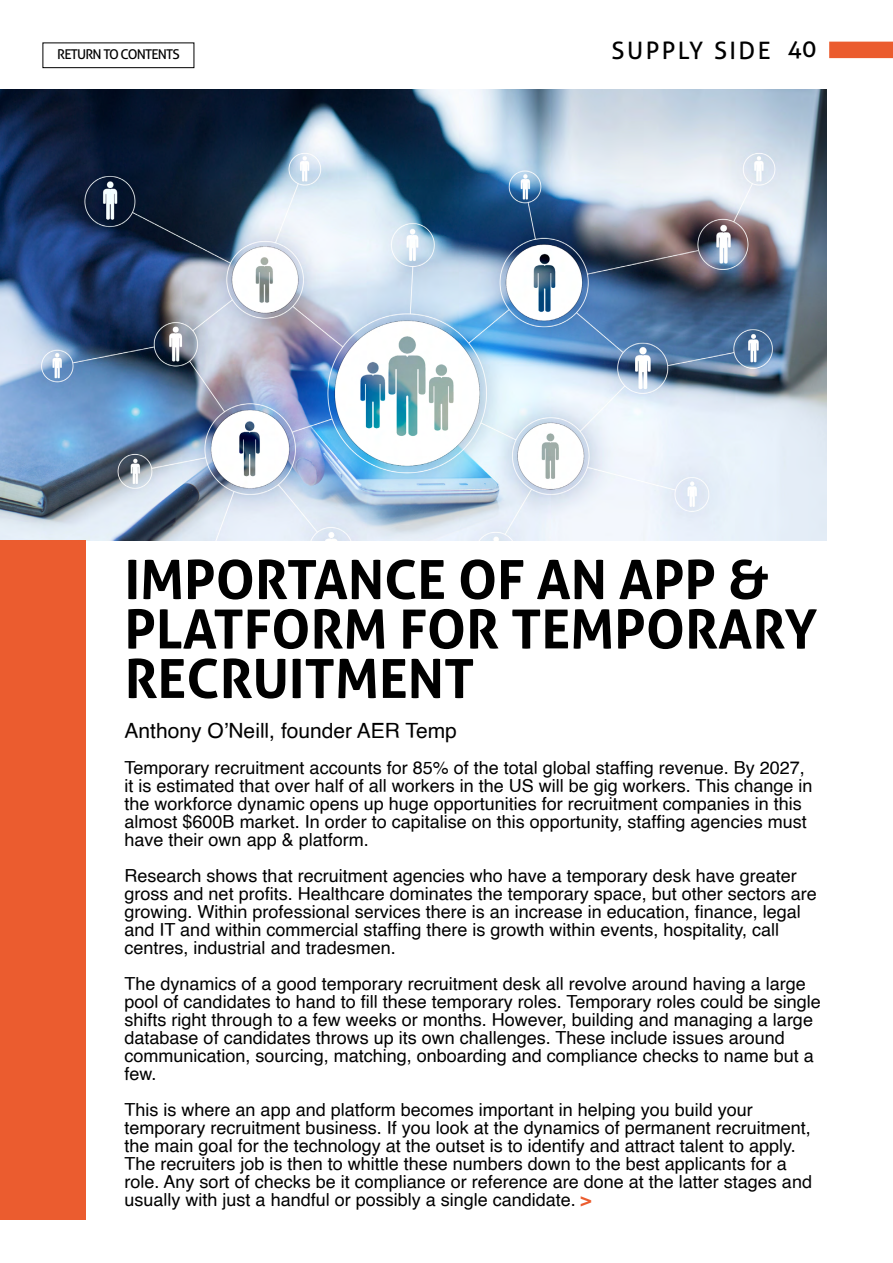
<style>
.page{position:relative;width:893px;height:1263px;background:#fff}
.page>*{position:absolute;margin:0;border:0;box-sizing:border-box;transform-origin:0 0}
.t1{font:700 54px/49.5px "Aller";color:#000}
.t2{font:24px "Aller";letter-spacing:.1em;color:#000}
.Body_Copy_GR{font:21px "Helvetica";color:#000}
.Body_Copy_GR-2{font:18px/18px "Helvetica";color:#000}
.t3{font:13.5px "Aller";letter-spacing:-.06em;color:#000}
.s1{font-weight:700;color:#eb5c2e}
</style>
<div class="page">
<img style="left:0;top:89px;width:826px;height:451px">
<div style="left:0;top:540px;width:85px;height:680px;background:#eb5c2f"></div>
<div style="left:829px;top:42px;width:64px;height:16px;background:#eb5c2e"></div>
<div style="left:43px;top:43px;width:151px;height:25px;border:1px solid #000"></div>
<p class="t3" style="left:57px;top:46px;width:124px">RETURN TO CONTENTS</p>
<p class="t2" style="left:612px;top:36px;width:160px">SUPPLY SIDE</p>
<p class="t2" style="left:788px;top:34px;width:30px">40</p>
<p class="t1" style="left:125px;top:555px;width:694px">IMPORTANCE OF AN APP &amp;<br>PLATFORM FOR TEMPORARY<br>RECRUITMENT</p>
<p class="Body_Copy_GR" style="left:125px;top:714px;width:334px">Anthony O’Neill, founder AER Temp</p>
<p class="Body_Copy_GR-2" style="left:125px;top:759px;width:689px">Temporary recruitment accounts for 85% of the total global staffing revenue. By 2027, it is estimated that over half of all workers in the US will be gig workers. This change in the workforce dynamic opens up huge opportunities for recruitment companies in this almost $600B market. In order to capitalise on this opportunity, staffing agencies must have their own app &amp; platform.</p>
<p class="Body_Copy_GR-2" style="left:125px;top:867px;width:694px">Research shows that recruitment agencies who have a temporary desk have greater gross and net profits. Healthcare dominates the temporary space, but other sectors are growing. Within professional services there is an increase in education, finance, legal and IT and within commercial staffing there is growth within events, hospitality, call centres, industrial and tradesmen.</p>
<p class="Body_Copy_GR-2" style="left:125px;top:975px;width:698px">The dynamics of a good temporary recruitment desk all revolve around having a large pool of candidates to hand to fill these temporary roles. Temporary roles could be single shifts right through to a few weeks or months. However, building and managing a large database of candidates throws up its own challenges. These include issues around communication, sourcing, matching, onboarding and compliance checks to name but a few.</p>
<p class="Body_Copy_GR-2" style="left:125px;top:1101px;width:689px">This is where an app and platform becomes important in helping you build your temporary recruitment business. If you look at the dynamics of permanent recruitment, the main goal for the technology at the outset is to identify and attract talent to apply.<br>The recruiters job is then to whittle these numbers down to the best applicants for a role. Any sort of checks be it compliance or reference are done at the latter stages and usually with just a handful or possibly a single candidate. <span class="s1">&gt;</span></p>
</div>
